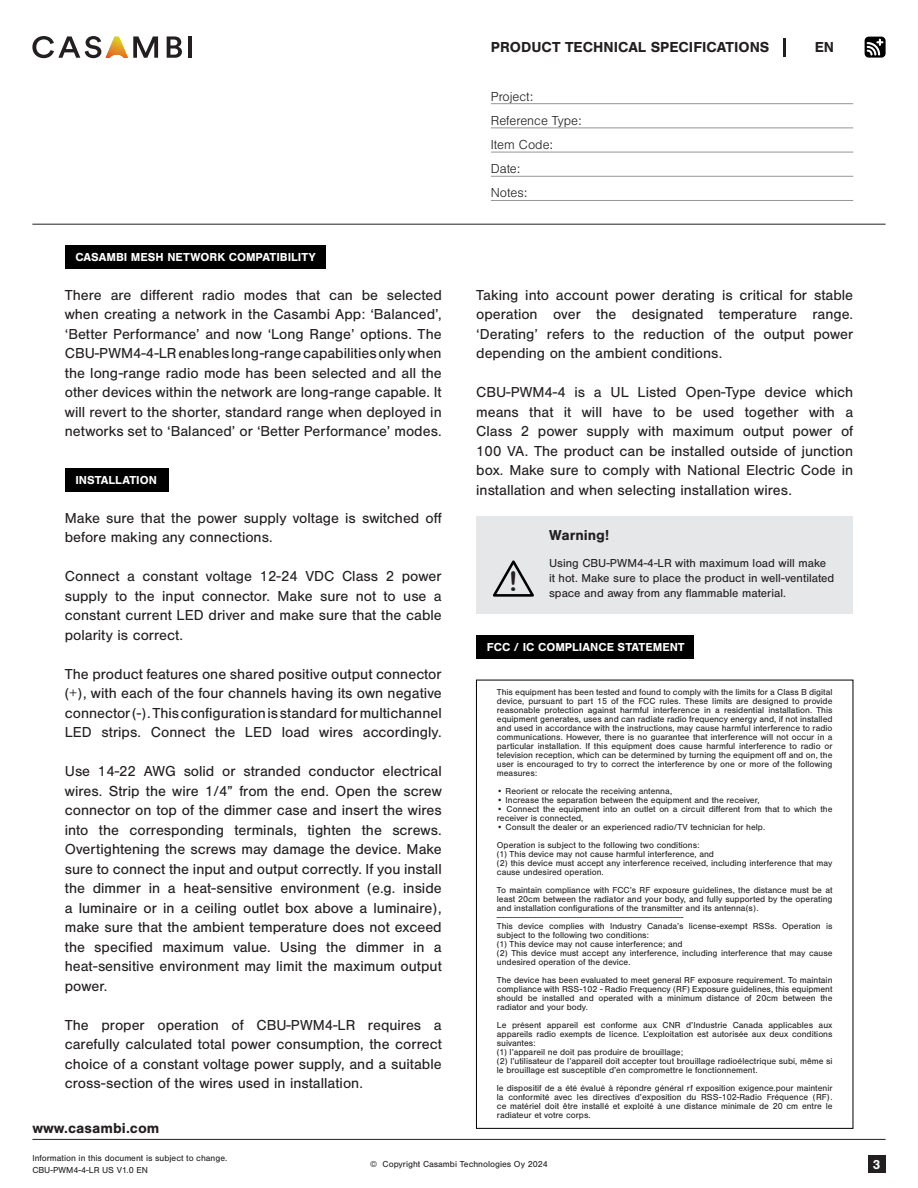
<style>
.page{position:relative;width:918px;height:1188px;background:#fff}
.page>*{position:absolute;margin:0;border:0;box-sizing:border-box;transform-origin:0 0}
.t1{font:27px "Arial Rounded MT Bold";color:#231f20}
.BASIC_TXT{font:15px/19.5px "Nimbus San";color:#231f20;text-align:justify}
.t2{font:700 15px "Nimbus San";color:#231f20}
.t3{font:300 13.5px/24px "Nimbus San";color:#231f20}
.t4{font:700 13.5px "Nimbus San";color:#fff}
.t5{font:12px/15px "Nimbus San";color:#231f20}
.t6{font:700 12px "Nimbus San";color:#fff}
.Ref_Notes{font:9px/9px "Nimbus San";color:#231f20;text-align:justify}
</style>
<div class="page">
<hr style="left:32px;top:224px;width:854px;height:1px;background:#231f20">
<hr style="left:32px;top:1139px;width:854px;height:1px;background:#231f20">
<div style="left:868px;top:1156px;width:18px;height:17px;background:#231f20"></div>
<hr style="left:783px;top:38px;width:3px;height:18px;background:#231f20">
<svg style="left:865px;top:37px;width:21px;height:21px"></svg>
<hr style="left:491px;top:103px;width:362px;height:1px;background:#939598">
<hr style="left:491px;top:128px;width:362px;height:1px;background:#939598">
<hr style="left:491px;top:152px;width:362px;height:1px;background:#939598">
<hr style="left:491px;top:176px;width:362px;height:1px;background:#939598">
<hr style="left:491px;top:200px;width:362px;height:1px;background:#939598">
<svg style="left:32px;top:36px;width:126px;height:22px"></svg>
<svg style="left:167px;top:36px;width:15px;height:22px"></svg>
<hr style="left:188px;top:36px;width:4px;height:22px;background:#231f20">
<div style="left:65px;top:468px;width:104px;height:23px;background:#000"></div>
<div style="left:476px;top:635px;width:218px;height:24px;background:#000"></div>
<div style="left:65px;top:245px;width:260px;height:23px;background:#000"></div>
<div style="left:476px;top:516px;width:377px;height:98px;background:#e6e7e9"></div>
<svg style="left:493px;top:560px;width:41px;height:37px"></svg>
<h2 class="t2" style="left:491px;top:39px;width:280px">PRODUCT TECHNICAL SPECIFICATIONS</h2>
<h2 class="t2" style="left:815px;top:39px;width:21px">EN</h2>
<p class="t6" style="left:75px;top:250px;width:242px">CASAMBI MESH NETWORK COMPATIBILITY</p>
<p class="BASIC_TXT" style="left:65px;top:285px;width:378px">There are different radio modes that can be selected when creating a network in the Casambi App: ‘Balanced’, ‘Better Performance’ and now ‘Long Range’ options. The CBU-PWM4-4-LR enables long-range capabilities only when the long-range radio mode has been selected and all the other devices within the network are long-range capable. It will revert to the shorter, standard range when deployed in networks set to ‘Balanced’ or ‘Better Performance’ modes.</p>
<p class="t6" style="left:75px;top:473px;width:83px">INSTALLATION</p>
<p class="BASIC_TXT" style="left:65px;top:508px;width:379px">Make sure that the power supply voltage is switched off before making any connections.</p>
<p class="BASIC_TXT" style="left:65px;top:567px;width:378px">Connect a constant voltage 12-24 VDC Class 2 power</p>
<p class="BASIC_TXT" style="left:65px;top:586px;width:379px">supply to the input connector. Make sure not to use a constant current LED driver and make sure that the cable polarity is correct.</p>
<p class="BASIC_TXT" style="left:65px;top:664px;width:379px">The product features one shared positive output connector (+), with each of the four channels having its own negative connector (-). This configuration is standard for multichannel LED strips. Connect the LED load wires accordingly.</p>
<p class="BASIC_TXT" style="left:65px;top:762px;width:379px">Use 14-22 AWG solid or stranded conductor electrical wires. Strip the wire 1/4” from the end. Open the screw connector on top of the dimmer case and insert the wires into the corresponding terminals, tighten the screws.<br>Overtightening the screws may damage the device. Make sure to connect the input and output correctly. If you install the dimmer in a heat-sensitive environment (e.g. inside a luminaire or in a ceiling outlet box above a luminaire), make sure that the ambient temperature does not exceed the specified maximum value. Using the dimmer in a heat-sensitive environment may limit the maximum output power.</p>
<p class="BASIC_TXT" style="left:65px;top:1015px;width:378px">The proper operation of CBU-PWM4-LR requires a carefully calculated total power consumption, the correct choice of a constant voltage power supply, and a suitable cross-section of the wires used in installation.</p>
<h3 class="t3" style="left:491px;top:85px;width:92px">Project:<br>Reference Type:<br>Item Code:<br>Date:<br>Notes:</h3>
<p class="BASIC_TXT" style="left:476px;top:285px;width:379px">Taking into account power derating is critical for stable operation over the designated temperature range. ‘Derating’ refers to the reduction of the output power depending on the ambient conditions.</p>
<p class="BASIC_TXT" style="left:476px;top:383px;width:379px">CBU-PWM4-4 is a UL Listed Open-Type device which means that it will have to be used together with a Class 2 power supply with maximum output power of 100 VA. The product can be installed outside of junction box. Make sure to comply with National Electric Code in installation and when selecting installation wires.</p>
<p class="t1" style="left:509px;top:566px;width:10px">!</p>
<p class="t2" style="left:549px;top:527px;width:62px">Warning!</p>
<p class="t5" style="left:549px;top:556px;width:287px">Using CBU-PWM4-4-LR with maximum load will make it hot. Make sure to place the product in well-ventilated space and away from any flammable material.</p>
<p class="t6" style="left:487px;top:640px;width:199px">FCC / IC COMPLIANCE STATEMENT</p>
<p class="Ref_Notes" style="left:497px;top:688px;width:337px">This equipment has been tested and found to comply with the limits for a Class B digital device, pursuant to part 15 of the FCC rules. These limits are designed to provide reasonable protection against harmful interference in a residential installation. This equipment generates, uses and can radiate radio frequency energy and, if not installed and used in accordance with the instructions, may cause harmful interference to radio communications. However, there is no guarantee that interference will not occur in a particular installation. If this equipment does cause harmful interference to radio or television reception, which can be determined by turning the equipment off and on, the user is encouraged to try to correct the interference by one or more of the following measures:</p>
<p class="Ref_Notes" style="left:497px;top:787px;width:177px">• Reorient or relocate the receiving antenna,</p>
<p class="Ref_Notes" style="left:497px;top:796px;width:264px">• Increase the separation between the equipment and the receiver,</p>
<p class="Ref_Notes" style="left:497px;top:805px;width:337px">• Connect the equipment into an outlet on a circuit different from that to which the receiver is connected,</p>
<p class="Ref_Notes" style="left:497px;top:823px;width:270px">• Consult the dealer or an experienced radio/TV technician for help.</p>
<p class="Ref_Notes" style="left:497px;top:841px;width:204px">Operation is subject to the following two conditions:</p>
<p class="Ref_Notes" style="left:497px;top:850px;width:219px">(1) This device may not cause harmful interference, and</p>
<p class="Ref_Notes" style="left:497px;top:859px;width:337px">(2) this device must accept any interference received, including interference that may cause undesired operation.</p>
<p class="Ref_Notes" style="left:497px;top:886px;width:337px">To maintain compliance with FCC’s RF exposure guidelines, the distance must be at least 20cm between the radiator and your body, and fully supported by the operating and installation configurations of the transmitter and its antenna(s).</p>
<p class="Ref_Notes" style="left:497px;top:913px;width:188px">----------------------------------------------------------------------</p>
<p class="Ref_Notes" style="left:497px;top:922px;width:337px">This device complies with Industry Canada’s license-exempt RSSs. Operation is subject to the following two conditions:</p>
<p class="Ref_Notes" style="left:497px;top:940px;width:187px">(1) This device may not cause interference; and</p>
<p class="Ref_Notes" style="left:497px;top:949px;width:337px">(2) This device must accept any interference, including interference that may cause undesired operation of the device.</p>
<p class="Ref_Notes" style="left:497px;top:976px;width:337px">The device has been evaluated to meet general RF exposure requirement. To maintain compliance with RSS-102 - Radio Frequency (RF) Exposure guidelines, this equipment should be installed and operated with a minimum distance of 20cm between the radiator and your body.</p>
<p class="Ref_Notes" style="left:497px;top:1021px;width:337px">Le présent appareil est conforme aux CNR d’Industrie Canada applicables aux appareils radio exempts de licence. L’exploitation est autorisée aux deux conditions suivantes:</p>
<p class="Ref_Notes" style="left:497px;top:1048px;width:188px">(1) l’appareil ne doit pas produire de brouillage;</p>
<p class="Ref_Notes" style="left:497px;top:1057px;width:337px">(2) l’utilisateur de l’appareil doit accepter tout brouillage radioélectrique subi, même si le brouillage est susceptible d’en compromettre le fonctionnement.</p>
<p class="Ref_Notes" style="left:497px;top:1084px;width:337px">le dispositif de a été évalué à répondre général rf exposition exigence.pour maintenir la conformité avec les directives d’exposition du RSS-102-Radio Fréquence (RF). ce matériel doit être installé et exploité à une distance minimale de 20 cm entre le radiateur et votre corps.</p>
<h2 class="t2" style="left:32px;top:1119px;width:129px">www.casambi.com</h2>
<p class="Ref_Notes" style="left:32px;top:1154px;width:196px">Information in this document is subject to change.</p>
<p class="Ref_Notes" style="left:32px;top:1166px;width:117px">CBU-PWM4-4-LR US V1.0 EN</p>
<p class="Ref_Notes" style="left:370px;top:1159px;width:179px">© Copyright Casambi Technologies Oy 2024</p>
<h3 class="t4" style="left:873px;top:1157px;width:9px">3</h3>
</div>
